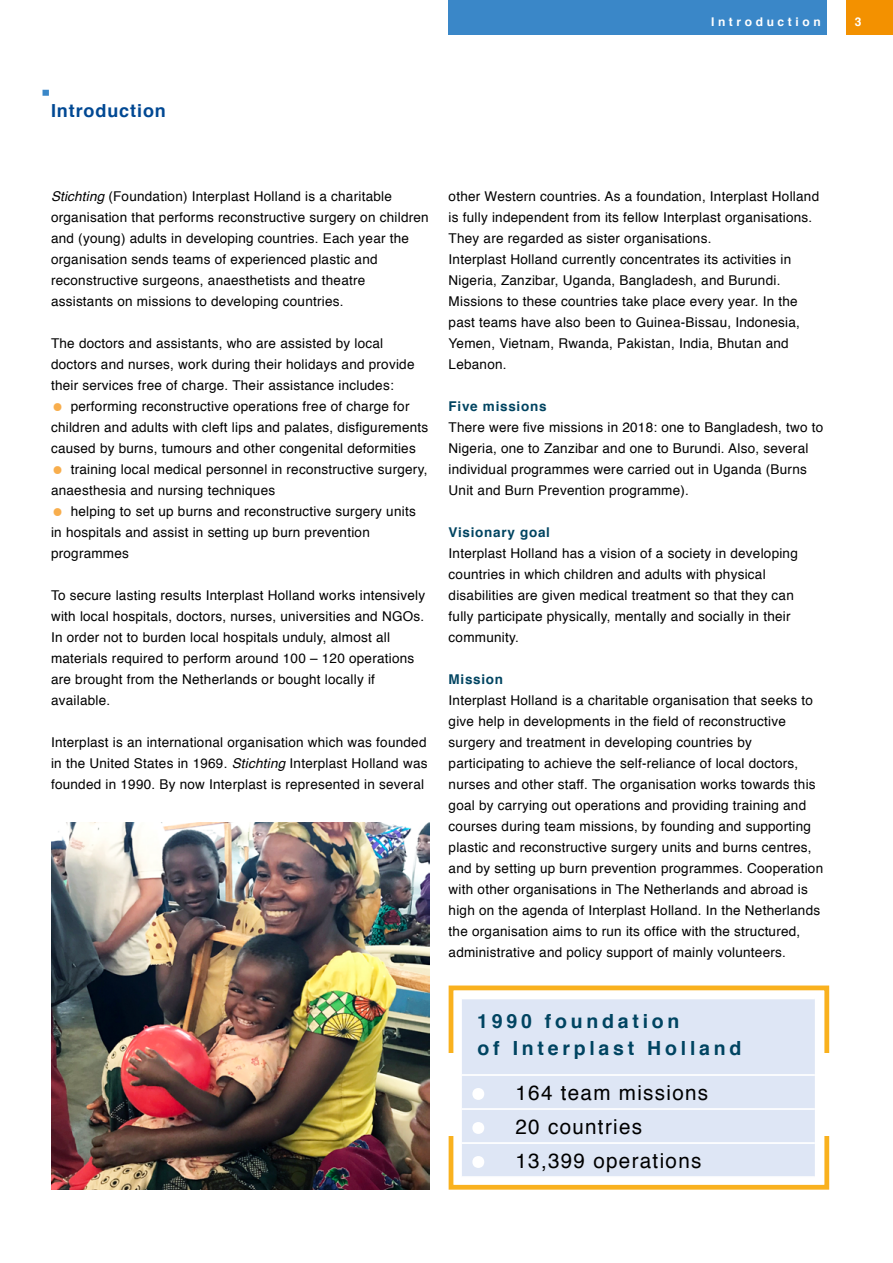
<style>
.page{position:relative;width:893px;height:1263px;background:#fff}
.page>*{position:absolute;margin:0;border:0;box-sizing:border-box;transform-origin:0 0}
.t1{font:20.7px "Helvetica";letter-spacing:.065em;color:#000}
.t2{font:700 19.5px/27px "Helvetica";letter-spacing:.195em;color:#004461}
.t3{font:700 18px "Helvetica";letter-spacing:.05em;color:#004893}
.t4{font:13.5px/21px "Helvetica";letter-spacing:.02em;color:#000}
.t5{font:700 13.5px "Helvetica";letter-spacing:.055em;color:#004461}
.t6{font:700 12px "Helvetica";letter-spacing:.3em;color:#fff}
.s1{font-style:italic}
.s2{font-size:36px;color:#f8ae4d}
.s3{font-size:55.05px;color:#fff}
</style>
<div class="page">
<img style="left:51px;top:822px;width:378px;height:368px">
<svg style="left:43px;top:90px;width:6px;height:6px"></svg>
<div style="left:449px;top:985px;width:380px;height:205px;background:#fff;border:5px solid #f9b11e"></div>
<div style="left:435px;top:1053px;width:411px;height:83px;background:#fff"></div>
<div style="left:462px;top:999px;width:353px;height:177px;background:#dee6f5"></div>
<hr style="left:462px;top:1074px;width:353px;height:2px;background:#fff">
<hr style="left:462px;top:1108px;width:353px;height:2px;background:#fff">
<hr style="left:462px;top:1142px;width:353px;height:2px;background:#fff">
<div style="left:449px;top:0;width:378px;height:34px;background:#3a87c8"></div>
<div style="left:846px;top:0;width:47px;height:34px;background:#f39100"></div>
<p class="t6" style="left:711px;top:12px;width:111px">Introduction</p>
<p class="t6" style="left:855px;top:12px;width:8px">3</p>
<h3 class="t3" style="left:51px;top:96px;width:116px">Introduction</h3>
<p class="t4" style="left:51px;top:186px;width:379px"><span class="s1">Stichting</span> (Foundation) Interplast Holland is a charitable organisation that performs reconstructive surgery on children and (young) adults in developing countries. Each year the organisation sends teams of experienced plastic and reconstructive surgeons, anaesthetists and theatre assistants on missions to developing countries.</p>
<p class="t4" style="left:51px;top:333px;width:365px">The doctors and assistants, who are assisted by local doctors and nurses, work during their holidays and provide their services free of charge. Their assistance includes:</p>
<p class="t4" style="left:51px;top:396px;width:379px"><span class="s2">•</span> performing reconstructive operations free of charge for children and adults with cleft lips and palates, disfigurements caused by burns, tumours and other congenital deformities</p>
<p class="t4" style="left:51px;top:459px;width:378px"><span class="s2">•</span> training local medical personnel in reconstructive surgery, anaesthesia and nursing techniques</p>
<p class="t4" style="left:51px;top:501px;width:366px"><span class="s2">•</span> helping to set up burns and reconstructive surgery units in hospitals and assist in setting up burn prevention programmes</p>
<p class="t4" style="left:51px;top:585px;width:376px">To secure lasting results Interplast Holland works intensively with local hospitals, doctors, nurses, universities and NGOs.<br>In order not to burden local hospitals unduly, almost all materials required to perform around 100 – 120 operations are brought from the Netherlands or bought locally if available.</p>
<p class="t4" style="left:51px;top:732px;width:378px;text-align:justify">Interplast is an international organisation which was founded in the United States in 1969. <span class="s1">Stichting</span> Interplast Holland was founded in 1990. By now Interplast is represented in several</p>
<p class="t4" style="left:449px;top:186px;width:372px">other Western countries. As a foundation, Interplast Holland is fully independent from its fellow Interplast organisations.<br>They are regarded as sister organisations.<br>Interplast Holland currently concentrates its activities in Nigeria, Zanzibar, Uganda, Bangladesh, and Burundi.<br>Missions to these countries take place every year. In the past teams have also been to Guinea-Bissau, Indonesia, Yemen, Vietnam, Rwanda, Pakistan, India, Bhutan and Lebanon.</p>
<p class="t5" style="left:449px;top:395px;width:99px">Five missions</p>
<p class="t4" style="left:449px;top:417px;width:376px">There were five missions in 2018: one to Bangladesh, two to Nigeria, one to Zanzibar and one to Burundi. Also, several individual programmes were carried out in Uganda (Burns Unit and Burn Prevention programme).</p>
<p class="t5" style="left:449px;top:521px;width:103px">Visionary goal</p>
<p class="t4" style="left:449px;top:543px;width:351px">Interplast Holland has a vision of a society in developing countries in which children and adults with physical disabilities are given medical treatment so that they can fully participate physically, mentally and socially in their community.</p>
<p class="t5" style="left:449px;top:668px;width:56px">Mission</p>
<p class="t4" style="left:449px;top:690px;width:376px">Interplast Holland is a charitable organisation that seeks to give help in developments in the field of reconstructive surgery and treatment in developing countries by participating to achieve the self-reliance of local doctors, nurses and other staff. The organisation works towards this goal by carrying out operations and providing training and courses during team missions, by founding and supporting plastic and reconstructive surgery units and burns centres, and by setting up burn prevention programmes. Cooperation with other organisations in The Netherlands and abroad is high on the agenda of Interplast Holland. In the Netherlands the organisation aims to run its office with the structured, administrative and policy support of mainly volunteers.</p>
<h2 class="t2" style="left:477px;top:1007px;width:266px">1990 foundation<br>of Interplast Holland</h2>
<h1 class="t1" style="left:468px;top:1077px;width:241px"><span class="s3">•</span> 164 team missions</h1>
<h1 class="t1" style="left:468px;top:1111px;width:175px"><span class="s3">•</span> 20 countries</h1>
<h1 class="t1" style="left:468px;top:1145px;width:234px"><span class="s3">•</span> 13,399 operations</h1>
</div>
